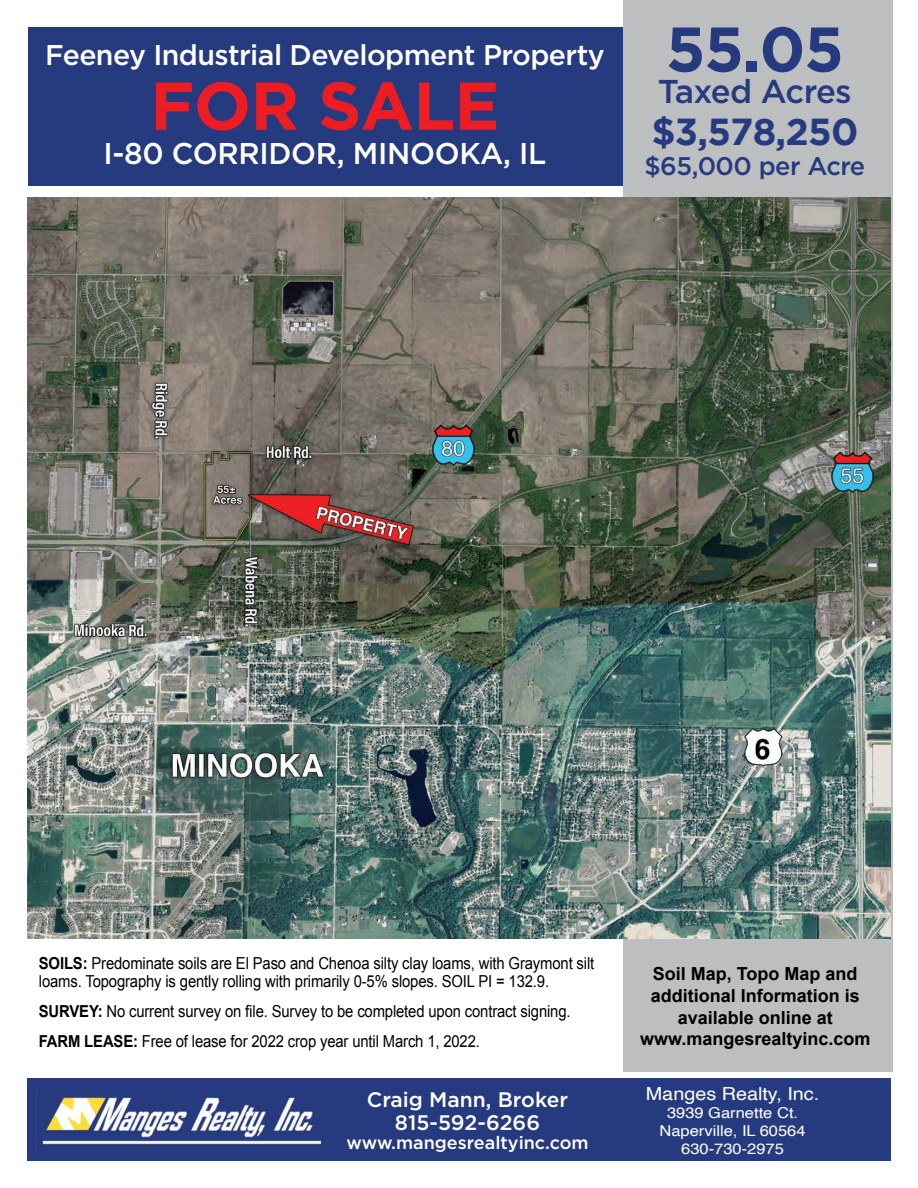
<style>
.page{position:relative;width:918px;height:1188px;background:#fff}
.page>*{position:absolute;margin:0;border:0;box-sizing:border-box;transform-origin:0 0}
.t1{font:700 67.5px "Gotham";letter-spacing:-.01em;color:#ed1d24}
.t2{font:700 63px "Gotham";color:#263b7f}
.t3{font:700 37.5px "Gotham";letter-spacing:-.02em;color:#263b7f}
.t4{font:500 33px "Gotham";letter-spacing:-.03em;color:#263b7f}
.t5{font:500 30px "Gotham";letter-spacing:-.01em;color:#fff}
.t6{font:500 28.5px "Gotham";letter-spacing:-.02em;color:#fff}
.t7{font:500 25.5px "Gotham";letter-spacing:-.02em;color:#263b7f}
.t8{font:500 21px/22.5px "Gotham";color:#fff;text-align:center}
.t9{font:700 18px/21.6px "Arial";color:#000;text-align:center}
.t10{font:500 18px "Gotham";color:#fff}
.t11{font:18px "Helvetica";color:#fff;scale:1.1 1}
.t12{font:16.5px/18px "Arial";letter-spacing:-.01em;color:#000;scale:.9 1}
.t13{font:15px/18px "Helvetica";color:#fff;text-align:center;scale:1.1 1}
.s1{font-weight:700}
</style>
<div class="page">
<div style="left:28px;top:27px;width:605px;height:159px;background:#263b7f"></div>
<div style="left:623px;top:0;width:269px;height:1071px;background:#bcbec0"></div>
<div style="left:27px;top:1079px;width:864px;height:82px;background:#263b7f"></div>
<img style="left:42px;top:1090px;width:278px;height:55px">
<img style="left:27px;top:198px;width:864px;height:740px">
<h3 class="t6" style="left:45px;top:37px;width:561px">Feeney Industrial Development Property</h3>
<h1 class="t1" style="left:150px;top:67px;width:351px">FOR SALE</h1>
<h3 class="t5" style="left:103px;top:134px;width:444px">I-80 CORRIDOR, MINOOKA, IL</h3>
<h2 class="t2" style="left:666px;top:13px;width:180px">55.05</h2>
<h3 class="t4" style="left:658px;top:70px;width:195px">Taxed Acres</h3>
<h3 class="t3" style="left:651px;top:110px;width:209px">$3,578,250</h3>
<h3 class="t7" style="left:644px;top:149px;width:222px">$65,000 per Acre</h3>
<p class="t12" style="left:39px;top:954px;width:619px"><span class="s1">SOILS:</span> Predominate soils are El Paso and Chenoa silty clay loams, with Graymont silt loams. Topography is gently rolling with primarily 0-5% slopes. SOIL PI = 132.9.</p>
<p class="t12" style="left:39px;top:996px;width:592px;line-height:30px"><span class="s1">SURVEY:</span> No current survey on file. Survey to be completed upon contract signing.<br><span class="s1">FARM LEASE:</span> Free of lease for 2022 crop year until March 1, 2022.</p>
<p class="t8" style="left:367px;top:1088px;width:203px">Craig Mann, Broker<br>815-592-6266</p>
<p class="t10" style="left:346px;top:1131px;width:244px">www.mangesrealtyinc.com</p>
<p class="t9" style="left:640px;top:964px;width:232px">Soil Map, Topo Map and additional Information is available online at www.mangesrealtyinc.com</p>
<p class="t11" style="left:646px;top:1079px;width:159px">Manges Realty, Inc.</p>
<p class="t13" style="left:660px;top:1104px;width:134px">3939 Garnette Ct.<br>Naperville, IL 60564<br>630-730-2975</p>
</div>
